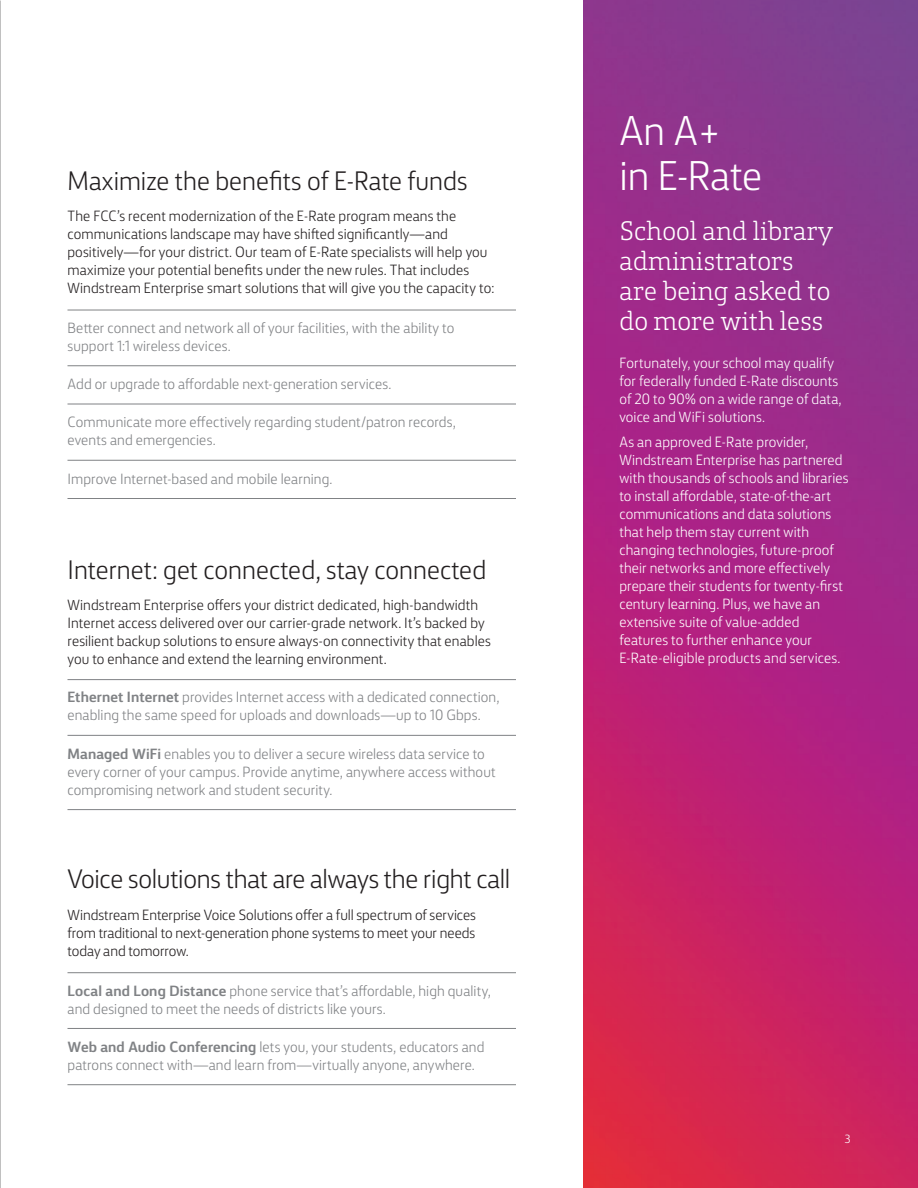
<style>
.page{position:relative;width:918px;height:1188px;background:#fff}
.page>*{position:absolute;margin:0;border:0;box-sizing:border-box;transform-origin:0 0}
.Subhead_Light_28{font:300 42px/45px "FS Silas Sans";color:#fff}
.Subhead_LIght_18_SA{font:300 27px "FS Silas Sans";color:#231f20}
.Subhead_Slab_18{font:300 27px/30px "FS Silas Slab";color:#fff}
.Body_10{font:300 15px/18px "FS Silas Sans";letter-spacing:.005em;color:#fff}
.Body_10_RB{font:300 15px/18px "FS Silas Sans";letter-spacing:.005em;color:#808285}
.Body_10-2{font:300 15px/18px "FS Silas Sans";letter-spacing:.005em;color:#231f20}
.Body_10_RA_RB{font:300 15px/18px "FS Silas Sans";letter-spacing:.005em;color:#808285}
.Body_10_SA{font:300 15px/18px "FS Silas Sans";letter-spacing:.005em;color:#231f20}
.t1{font:300 12px "FS Silas Sans";color:#fff}
.s1{font-weight:700}
</style>
<div class="page">
<img style="left:584px;top:0;width:334px;height:1188px">
<hr style="left:68px;top:310px;width:448px;height:1px;background:#808285">
<hr style="left:68px;top:365px;width:448px;height:1px;background:#808285">
<hr style="left:68px;top:404px;width:448px;height:1px;background:#808285">
<hr style="left:68px;top:460px;width:448px;height:1px;background:#808285">
<hr style="left:68px;top:498px;width:448px;height:1px;background:#808285">
<hr style="left:68px;top:679px;width:448px;height:1px;background:#808285">
<hr style="left:68px;top:735px;width:448px;height:1px;background:#808285">
<hr style="left:68px;top:809px;width:448px;height:1px;background:#808285">
<hr style="left:68px;top:972px;width:448px;height:1px;background:#808285">
<hr style="left:68px;top:1028px;width:448px;height:1px;background:#808285">
<hr style="left:68px;top:1084px;width:448px;height:1px;background:#808285">
<h4 class="Subhead_LIght_18_SA" style="left:68px;top:160px;width:402px">Maximize the benefits of E-Rate funds</h4>
<p class="Body_10-2" style="left:68px;top:206px;width:428px">The FCC’s recent modernization of the E-Rate program means the communications landscape may have shifted significantly—and positively—for your district. Our team of E-Rate specialists will help you maximize your potential benefits under the new rules. That includes Windstream Enterprise smart solutions that will give you the capacity to:</p>
<p class="Body_10_RA_RB" style="left:68px;top:318px;width:388px">Better connect and network all of your facilities, with the ability to support 1:1 wireless devices.</p>
<p class="Body_10_RB" style="left:68px;top:374px;width:326px">Add or upgrade to affordable next-generation services.</p>
<p class="Body_10_RB" style="left:68px;top:412px;width:390px">Communicate more effectively regarding student/patron records, events and emergencies.</p>
<p class="Body_10_RB" style="left:68px;top:468px;width:267px">Improve Internet-based and mobile learning.</p>
<h4 class="Subhead_LIght_18_SA" style="left:68px;top:549px;width:420px">Internet: get connected, stay connected</h4>
<p class="Body_10_SA" style="left:68px;top:595px;width:425px">Windstream Enterprise offers your district dedicated, high-bandwidth Internet access delivered over our carrier-grade network. It’s backed by resilient backup solutions to ensure always-on connectivity that enables you to enhance and extend the learning environment.</p>
<p class="Body_10_RA_RB" style="left:68px;top:687px;width:433px"><span class="s1">Ethernet Internet</span> provides Internet access with a dedicated connection, enabling the same speed for uploads and downloads—up to 10 Gbps.</p>
<p class="Body_10_RB" style="left:68px;top:743px;width:430px"><span class="s1">Managed WiFi</span> enables you to deliver a secure wireless data service to every corner of your campus. Provide anytime, anywhere access without compromising network and student security.</p>
<h4 class="Subhead_LIght_18_SA" style="left:68px;top:859px;width:444px">Voice solutions that are always the right call</h4>
<p class="Body_10-2" style="left:68px;top:905px;width:410px;text-align:justify">Windstream Enterprise Voice Solutions offer a full spectrum of services from traditional to next-generation phone systems to meet your needs today and tomorrow.</p>
<p class="Body_10_RA_RB" style="left:68px;top:980px;width:425px"><span class="s1">Local and Long Distance</span> phone service that’s affordable, high quality, and designed to meet the needs of districts like yours.</p>
<p class="Body_10_RB" style="left:68px;top:1036px;width:418px"><span class="s1">Web and Audio Conferencing</span> lets you, your students, educators and patrons connect with—and learn from—virtually anyone, anywhere.</p>
<h2 class="Subhead_Light_28" style="left:619px;top:105px;width:145px">An A+<br>in E-Rate</h2>
<h3 class="Subhead_Slab_18" style="left:619px;top:213px;width:215px">School and library administrators are being asked to do more with less</h3>
<p class="Body_10" style="left:619px;top:353px;width:224px">Fortunately, your school may qualify for federally funded E-Rate discounts of 20 to 90% on a wide range of data, voice and WiFi solutions.</p>
<p class="Body_10" style="left:619px;top:432px;width:231px">As an approved E-Rate provider, Windstream Enterprise has partnered with thousands of schools and libraries to install affordable, state-of-the-art communications and data solutions that help them stay current with changing technologies, future-proof their networks and more effectively prepare their students for twenty-first century learning. Plus, we have an extensive suite of value-added features to further enhance your E-Rate-eligible products and services.</p>
<p class="t1" style="left:845px;top:1130px;width:7px">3</p>
</div>
